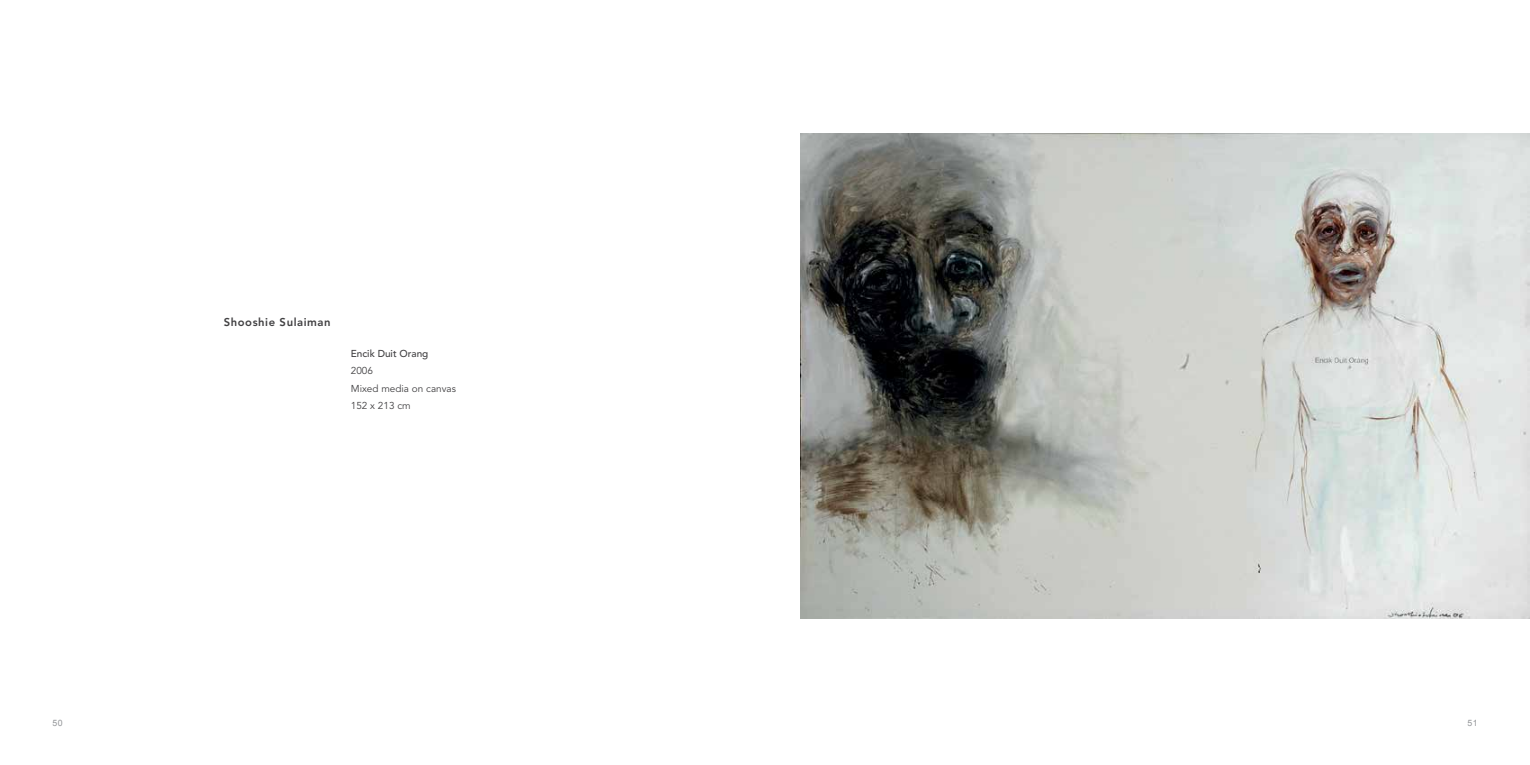
<style>
.page{position:relative;width:1530px;height:765px;background:#fff}
.page>*{position:absolute;margin:0;border:0;box-sizing:border-box;transform-origin:0 0}
.t1{font:800 11.25px "Avenir LT Std";letter-spacing:.05em;color:#414042}
.t2{font:10px/17.5px "Avenir LT Std";color:#414042}
.t3{font:500 10px "Avenir LT Std";color:#414042}
.t4{font:8.75px "Arial";color:#939598}
</style>
<div class="page">
<img style="left:800px;top:134px;width:730px;height:485px">
<p class="t1" style="left:224px;top:316px;width:108px">Shooshie Sulaiman</p>
<p class="t3" style="left:351px;top:348px;width:79px">Encik Duit Orang</p>
<p class="t2" style="left:351px;top:362px;width:107px">2006<br>Mixed media on canvas<br>152 x 213 cm</p>
<p class="t4" style="left:53px;top:717px;width:12px">50</p>
<p class="t4" style="left:1467px;top:717px;width:12px">51</p>
</div>
